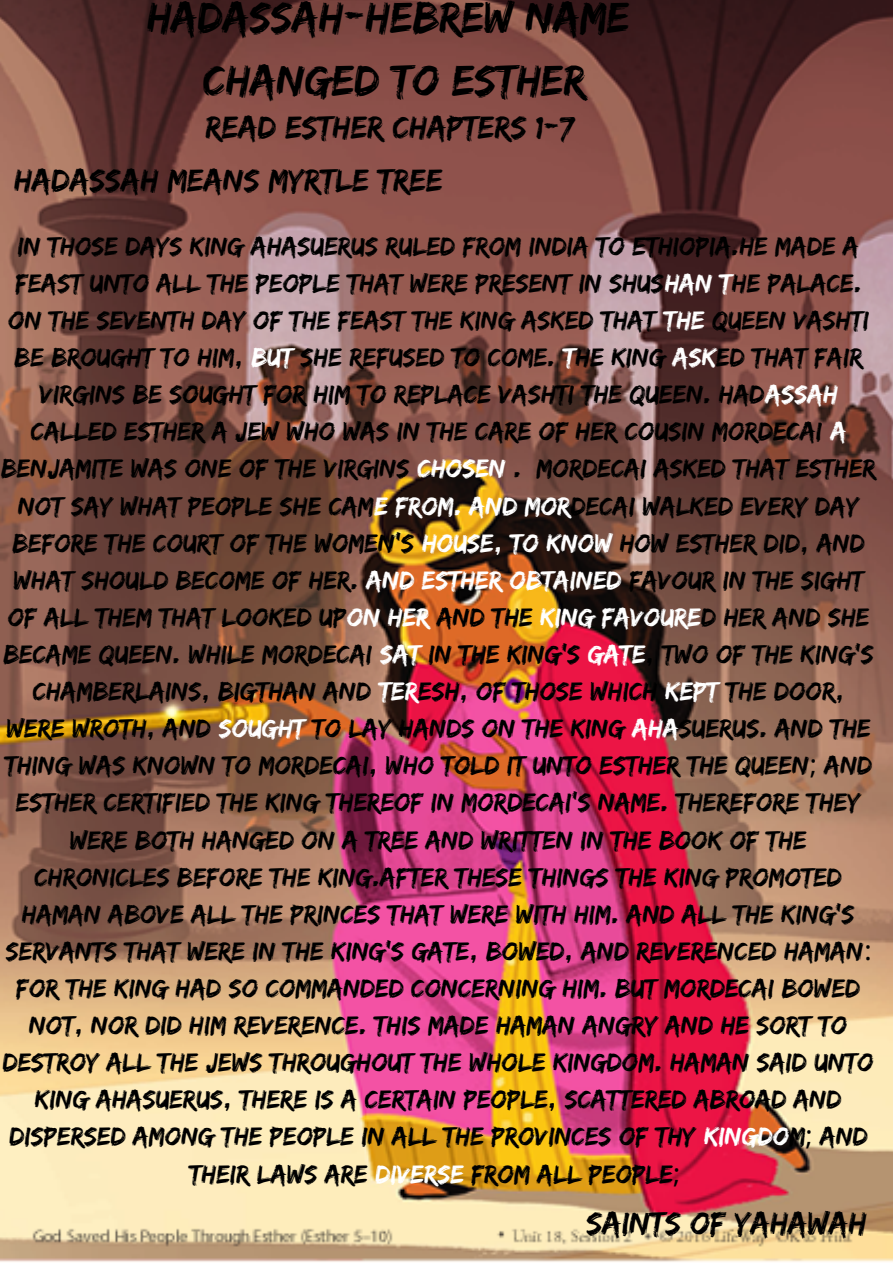
<style>
.page{position:relative;width:893px;height:1264px;background:#fff}
.page>*{position:absolute;margin:0;border:0;box-sizing:border-box;transform-origin:0 0}
.t1{font:45px "Edo";color:#000}
.t2{font:33px "Edo";color:#000}
.t3{font:27px/37px "Edo";color:#000;text-align:center}
.s1{color:#fff}
.s2{font-family:"Noto Sans"}
</style>
<div class="page">
<img style="left:0;top:0;width:892px;height:1262px">
<p class="t1" style="left:147px;top:-9px;width:484px">HADASSAH-HEBREW NAME</p>
<p class="t1" style="left:203px;top:54px;width:384px">CHANGED TO ESTHER</p>
<p class="t2" style="left:205px;top:108px;width:370px">READ ESTHER CHAPTERS 1-7</p>
<p class="t2" style="left:14px;top:161px;width:430px">HADASSAH MEANS MYRTLE TREE</p>
<p class="t3" style="left:1px;top:227px;width:876px">IN THOSE DAYS KING AHASUERUS RULED FROM INDIA TO ETHIOPIA.HE MADE A FEAST UNTO ALL THE PEOPLE THAT WERE PRESENT IN SHUS<span class="s1">HAN T</span>HE PALACE.<br>ON THE SEVENTH DAY OF THE FEAST THE KING ASKED THAT <span class="s1">THE</span> QUEEN VASHTI BE BROUGHT TO HIM, <span class="s1">BUT</span> SHE REFUSED TO COME. <span class="s1">T</span>HE KING <span class="s1">ASK</span>ED THAT FAIR VIRGINS BE SOUGHT FOR HIM TO REPLACE VASHTI THE QUEEN. HAD<span class="s1">ASSAH </span>CALLED ESTHER A JEW WHO WAS IN THE CARE OF HER COUSIN MORDECAI <span class="s1">A </span>BENJAMITE WAS ONE OF THE VIRGINS <span class="s1">CHOSEN</span> . MORDECAI ASKED THAT ESTHER NOT SAY WHAT PEOPLE SHE CAM<span class="s1">E FROM. AND MOR</span>DECAI WALKED EVERY DAY BEFORE THE COURT OF THE WOMEN'S <span class="s1">HOUSE, TO KNOW</span> HOW ESTHER DID, AND WHAT SHOULD BECOME OF HER. <span class="s1">AND ESTHER OBTAINED</span> FAVOUR IN THE SIGHT OF ALL THEM THAT LOOKED UP<span class="s1">ON HER</span> AND THE <span class="s1">KING FAVOURE</span>D HER AND SHE BECAME QUEEN. WHILE MORDECAI <span class="s1">SAT</span> IN THE KING'S <span class="s1">GATE</span>, TWO OF THE KING'S CHAMBERLAINS, BIGTHAN AND <span class="s1">TER</span>ESH, OF THOSE WHICH <span class="s1">KEPT</span> THE DOOR, WERE WROTH, AND <span class="s1">SOUGHT</span> TO LAY HANDS ON THE KING <span class="s1">AHA</span>SUERUS. AND THE THING WAS KNOWN TO MORDECAI, WHO TOLD IT UNTO ESTHER THE QUEEN<span class="s2">;</span> AND ESTHER CERTIFIED THE KING THEREOF IN MORDECAI'S NAME. THEREFORE THEY WERE BOTH HANGED ON A TREE AND WRITTEN IN THE BOOK OF THE CHRONICLES BEFORE THE KING.AFTER THESE THINGS THE KING PROMOTED HAMAN ABOVE ALL THE PRINCES THAT WERE WITH HIM. AND ALL THE KING'S SERVANTS THAT WERE IN THE KING'S GATE, BOWED, AND REVERENCED HAMAN<span class="s2">:<br></span>FOR THE KING HAD SO COMMANDED CONCERNING HIM. BUT MORDECAI BOWED NOT, NOR DID HIM REVERENCE. THIS MADE HAMAN ANGRY AND HE SORT TO DESTROY ALL THE JEWS THROUGHOUT THE WHOLE KINGDOM. HAMAN SAID UNTO KING AHASUERUS, THERE IS A CERTAIN PEOPLE, SCATTERED ABROAD AND DISPERSED AMONG THE PEOPLE IN ALL THE PROVINCES OF THY <span class="s1">KINGDO</span>M<span class="s2">;</span> AND THEIR LAWS ARE <span class="s1">DIVERSE</span> FROM ALL PEOPLE<span class="s2">;</span></p>
<p class="t2" style="left:586px;top:1203px;width:281px">SAINTS OF YAHAWAH</p>
</div>
